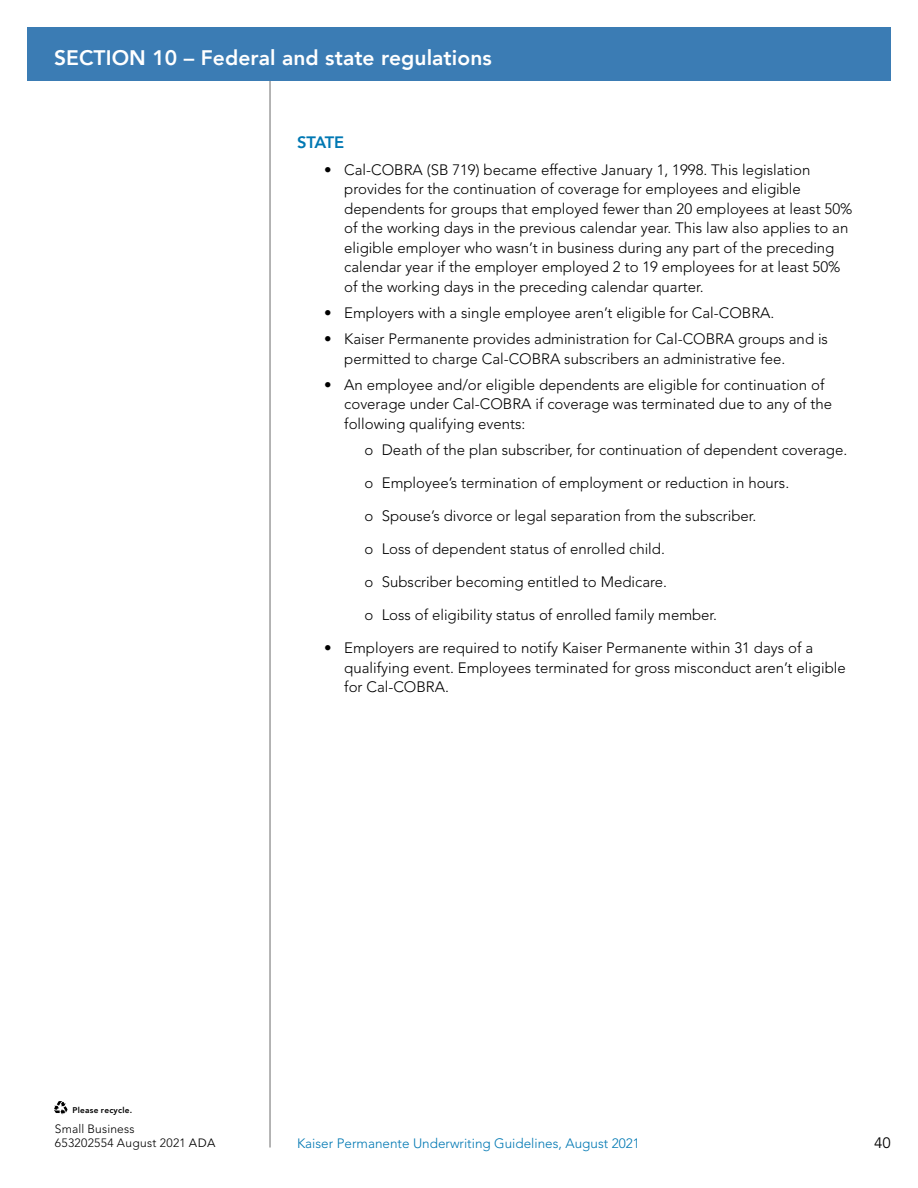
<style>
.page{position:relative;width:918px;height:1188px;background:#fff}
.page>*{position:absolute;margin:0;border:0;box-sizing:border-box;transform-origin:0 0}
.t1{font:800 21px "Avenir";letter-spacing:.005em;color:#fff}
.t2{font:800 16.5px "Avenir";letter-spacing:-.045em;color:#0078b3}
.t3{font:300 15px/19.5px "Avenir LT Std";color:#000}
.t4{font:15px "Avenir LT Std";color:#000}
.t5{font:300 13.5px "Avenir LT Std";color:#0078b3}
.t6{font:300 12px/13.5px "Avenir LT Std";letter-spacing:.025em;color:#000}
.t7{font:800 8.25px "Avenir";letter-spacing:.03em;color:#000}
.s1{font-family:"Avenir Next LT Pro";font-weight:400}
</style>
<div class="page">
<hr style="left:269px;top:81px;width:2px;height:1067px;background:#7c7c7c">
<div style="left:27px;top:27px;width:864px;height:54px;background:#3b7cb4"></div>
<svg style="left:54px;top:1101px;width:14px;height:14px"></svg>
<h1 class="t1" style="left:54px;top:41px;width:439px">SECTION 10 – Federal and state regulations</h1>
<h3 class="t2" style="left:297px;top:130px;width:49px">STATE</h3>
<p class="t3" style="left:344px;top:160px;width:510px;text-indent:-20px">• Cal-COBRA (SB 719) became effective January 1, 1998. This legislation provides for the continuation of coverage for employees and eligible dependents for groups that employed fewer than 20 employees at least 50% of the working days in the previous calendar year. This law also applies to an eligible employer who wasn’t in business during any part of the preceding calendar year if the employer employed 2 to 19 employees for at least 50% of the working days in the preceding calendar quarter.</p>
<p class="t3" style="left:324px;top:303px;width:452px">• Employers with a single employee aren’t eligible for Cal-COBRA.</p>
<p class="t3" style="left:344px;top:329px;width:485px;text-indent:-20px">• Kaiser Permanente provides administration for Cal-COBRA groups and is permitted to charge Cal-COBRA subscribers an administrative fee.</p>
<p class="t3" style="left:344px;top:375px;width:490px;text-indent:-20px">• An employee and/or eligible dependents are eligible for continuation of coverage under Cal-COBRA if coverage was terminated due to any of the following qualifying events:</p>
<p class="t3" style="left:364px;top:440px;width:484px">o Death of the plan subscriber, for continuation of dependent coverage.</p>
<p class="t3" style="left:364px;top:473px;width:426px">o Employee’s termination of employment or reduction in hours.</p>
<p class="t3" style="left:364px;top:506px;width:393px">o Spouse’s divorce or legal separation from the subscriber.</p>
<p class="t3" style="left:364px;top:539px;width:302px">o Loss of dependent status of enrolled child.</p>
<p class="t3" style="left:364px;top:572px;width:304px">o Subscriber becoming entitled to Medicare.</p>
<p class="t3" style="left:364px;top:605px;width:354px">o Loss of eligibility status of enrolled family member.</p>
<p class="t3" style="left:344px;top:638px;width:503px;text-indent:-20px">• Employers are required to notify Kaiser Permanente within 31 days of a qualifying event. Employees terminated for gross misconduct aren’t eligible for Cal-COBRA.</p>
<p class="t7" style="left:72px;top:1104px;width:61px">Please recycle.</p>
<p class="t6" style="left:55px;top:1123px;width:162px">Small Business<br>653202554 August 2021 <span class="s1">ADA</span></p>
<p class="t5" style="left:297px;top:1135px;width:344px">Kaiser Permanente Underwriting Guidelines, August 2021</p>
<p class="t4" style="left:874px;top:1134px;width:18px">40</p>
</div>
